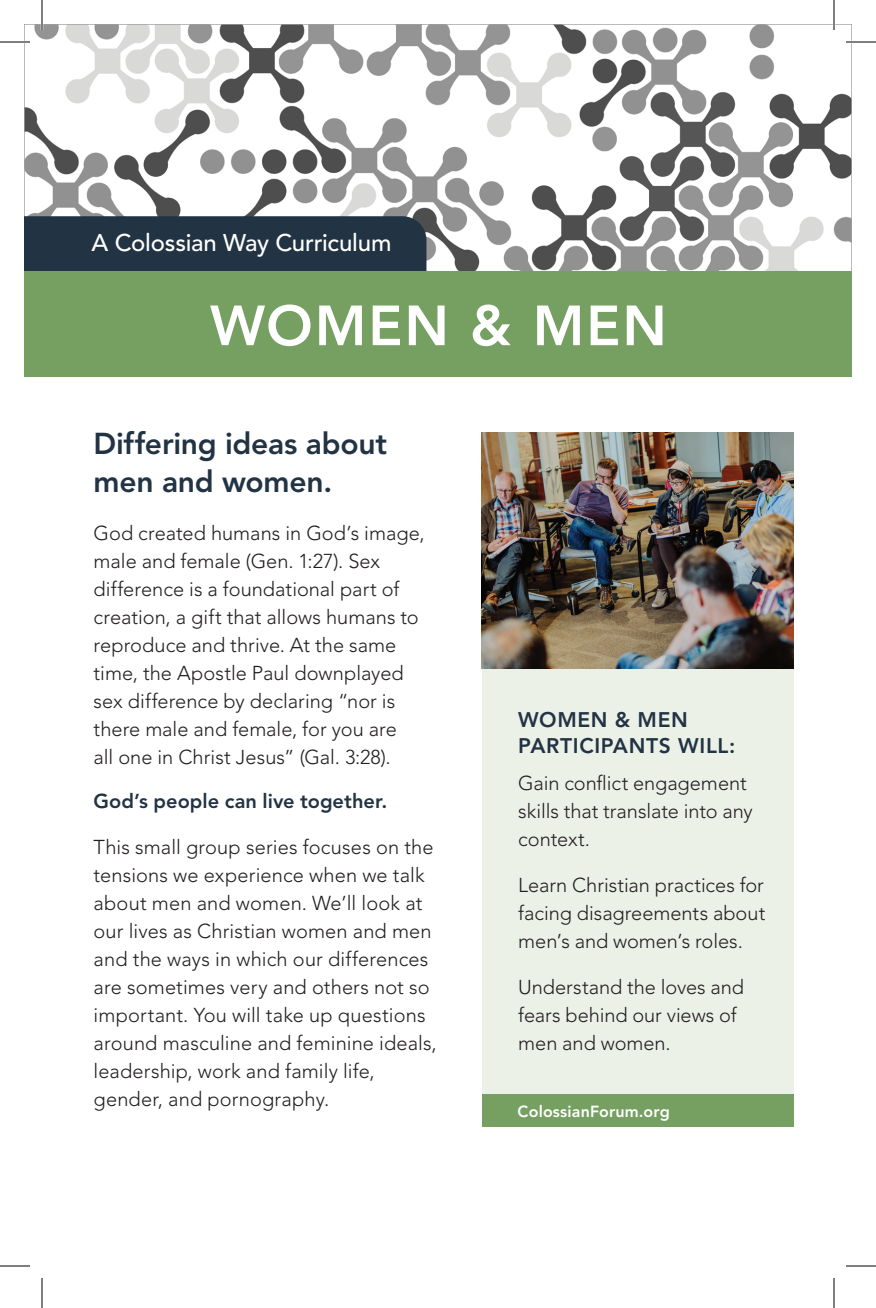
<style>
.page{position:relative;width:876px;height:1308px;background:#fff}
.page>*{position:absolute;margin:0;border:0;box-sizing:border-box;transform-origin:0 0}
.t1{font:800 56px "Avenir LT Std";letter-spacing:.03em;color:#fff}
.t2{font:800 30px/38px "Avenir LT Std";letter-spacing:-.01em;color:#234}
.t3{font:500 24px "Avenir LT Std";letter-spacing:-.01em;color:#fff}
.t4{font:800 21px/26px "Avenir LT Std";letter-spacing:.03em;color:#234}
.t5{font:300 20px/28px "Avenir LT Std";color:#231f20}
.t6{font:800 20px "Avenir LT Std";color:#234}
.t7{font:800 16px "Avenir LT Std";letter-spacing:.01em;color:#fff}
</style>
<div class="page">
<img style="left:26px;top:26px;width:824px;height:245px">
<div style="left:24px;top:216px;width:402px;height:55px;background:#234"></div>
<div style="left:482px;top:435px;width:312px;height:685px;background:#ecf1e8"></div>
<div style="left:24px;top:271px;width:828px;height:106px;background:#769f62"></div>
<img style="left:482px;top:433px;width:311px;height:236px">
<div style="left:482px;top:1095px;width:312px;height:32px;background:#769f62"></div>
<hr style="left:0;top:41px;width:30px;height:2px;background:#fff">
<hr style="left:846px;top:41px;width:30px;height:2px;background:#fff">
<hr style="left:41px;top:0;width:2px;height:30px;background:#fff">
<hr style="left:833px;top:0;width:2px;height:30px;background:#fff">
<hr style="left:0;top:42px;width:30px;height:1px;background:#000">
<hr style="left:846px;top:42px;width:30px;height:1px;background:#000">
<hr style="left:0;top:1266px;width:30px;height:1px;background:#000">
<hr style="left:846px;top:1266px;width:30px;height:1px;background:#000">
<hr style="left:42px;top:0;width:1px;height:30px;background:#000">
<hr style="left:42px;top:1278px;width:1px;height:30px;background:#000">
<hr style="left:834px;top:0;width:1px;height:30px;background:#000">
<hr style="left:834px;top:1278px;width:1px;height:30px;background:#000">
<p class="t3" style="left:92px;top:229px;width:301px">A Colossian Way Curriculum</p>
<h1 class="t1" style="left:210px;top:293px;width:458px">WOMEN &amp; MEN</h1>
<h2 class="t2" style="left:94px;top:425px;width:295px">Differing ideas about men and women.</h2>
<p class="t5" style="left:94px;top:519px;width:333px">God created humans in God’s image, male and female (Gen. 1:27). Sex difference is a foundational part of creation, a gift that allows humans to reproduce and thrive. At the same time, the Apostle Paul downplayed sex difference by declaring “nor is there male and female, for you are<br>all one in Christ Jesus” (Gal. 3:28).</p>
<p class="t6" style="left:94px;top:789px;width:295px">God’s people can live together.</p>
<p class="t5" style="left:94px;top:833px;width:345px">This small group series focuses on the tensions we experience when we talk about men and women. We’ll look at our lives as Christian women and men and the ways in which our differences are sometimes very and others not so important. You will take up questions around masculine and feminine ideals, leadership, work and family life, gender, and pornography.</p>
<p class="t4" style="left:518px;top:707px;width:218px">WOMEN &amp; MEN<br>PARTICIPANTS WILL:</p>
<p class="t5" style="left:518px;top:769px;width:236px">Gain conflict engagement skills that translate into any context.</p>
<p class="t5" style="left:518px;top:871px;width:249px;text-align:justify">Learn Christian practices for facing disagreements about men’s and women’s roles.</p>
<p class="t5" style="left:518px;top:973px;width:227px">Understand the loves and fears behind our views of men and women.</p>
<p class="t7" style="left:518px;top:1102px;width:154px">ColossianForum.org</p>
</div>
